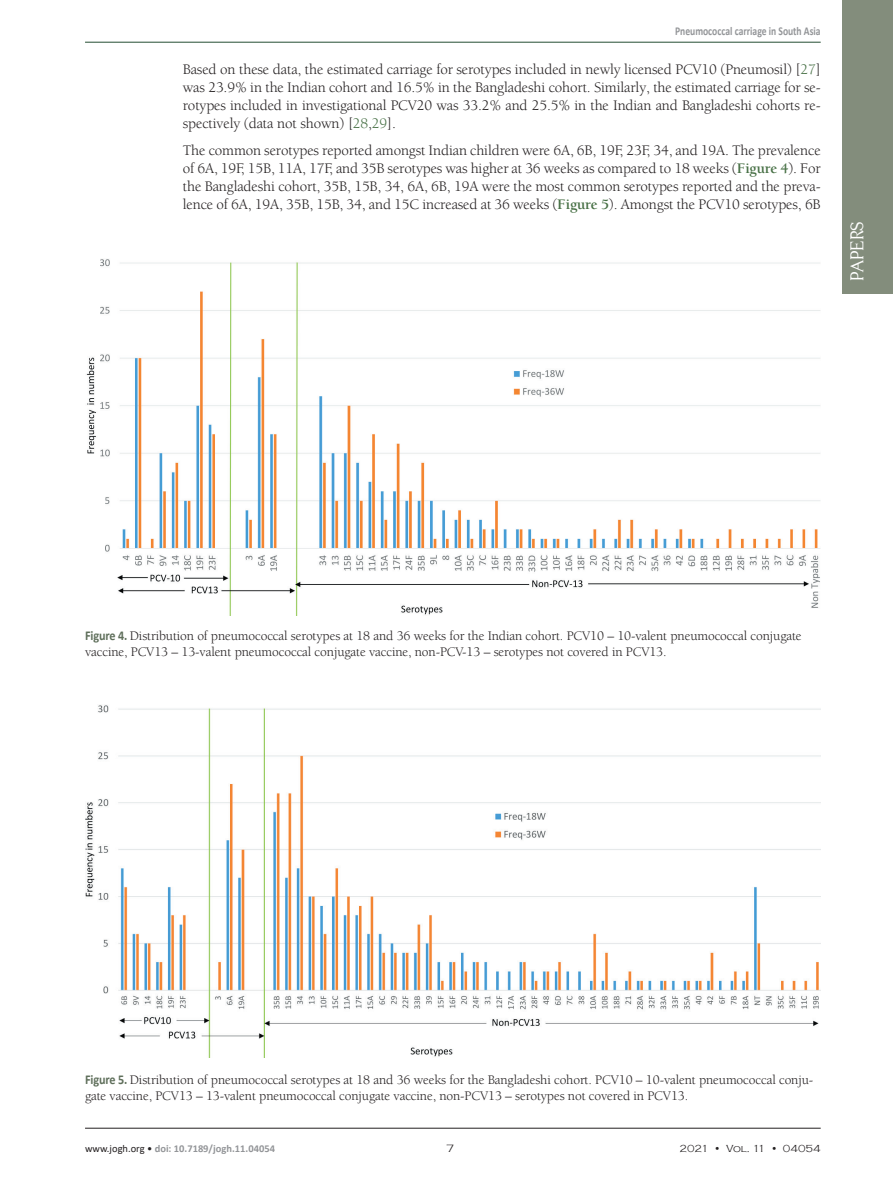
<style>
.page{position:relative;width:893px;height:1191px;background:#fff}
.page>*{position:absolute;margin:0;border:0;box-sizing:border-box;transform-origin:0 0}
.t1{font:18px "Centabel";color:#fff}
.Tekst_Osnovni{font:15px/18px "Berkeley Std";letter-spacing:-.01em;color:#231f20;text-align:justify}
.potpisi_slike{font:13.5px/15.8px "Berkeley Std";letter-spacing:-.01em;color:#231f20}
.t2{font:700 12px "Calibri";color:#939598;scale:.8 1}
.t3{font:300 10.95px "Copperplate Gothic";color:#231f20}
.t4{font:700 10.5px "Calibri";color:#939598}
.t5{font:300 10.5px "Copperplate Gothic";color:#231f20}
.s1{color:#477045}
.s2{font-weight:700;color:#477045}
.s3{font-family:"Calibri";font-weight:700;color:#5f6f5b}
.s4{font-weight:400;color:#231f20}
</style>
<div class="page">
<hr style="left:85px;top:1128px;width:736px;height:1px;background:#231f20">
<hr style="left:85px;top:42px;width:736px;height:1px;background:#244d32">
<div style="left:842px;top:0;width:51px;height:293px;background:#838d7c"></div>
<img style="left:86px;top:259px;width:735px;height:356px">
<img style="left:85px;top:705px;width:736px;height:353px">
<p class="t2" style="left:675px;top:22px;width:184px">Pneumococcal carriage in South Asia</p>
<p class="Tekst_Osnovni" style="left:183px;top:61px;width:639px">Based on these data, the estimated carriage for serotypes included in newly licensed PCV10 (Pneumosil) [<span class="s1">27</span>] was 23.9% in the Indian cohort and 16.5% in the Bangladeshi cohort. Similarly, the estimated carriage for se&shy;rotypes included in investigational PCV20 was 33.2% and 25.5% in the Indian and Bangladeshi cohorts re&shy;spectively (data not shown) [<span class="s1">28</span>,<span class="s1">29</span>].</p>
<p class="Tekst_Osnovni" style="left:183px;top:141px;width:639px">The common serotypes reported amongst Indian children were 6A, 6B, 19F, 23F, 34, and 19A. The prevalence of 6A, 19F, 15B, 11A, 17F, and 35B serotypes was higher at 36 weeks as compared to 18 weeks (<span class="s2">Figure 4</span>). For the Bangladeshi cohort, 35B, 15B, 34, 6A, 6B, 19A were the most common serotypes reported and the preva&shy;lence of 6A, 19A, 35B, 15B, 34, and 15C increased at 36 weeks (<span class="s2">Figure 5</span>). Amongst the PCV10 serotypes, 6B</p>
<p class="t1" style="left:846px;top:281px;width:61px;rotate:-90deg">PAPERS</p>
<p class="potpisi_slike" style="left:85px;top:628px;width:718px"><span class="s3">Figure 4.</span> Distribution of pneumococcal serotypes at 18 and 36 weeks for the Indian cohort. PCV10 – 10-valent pneumococcal conjugate vaccine, PCV13 – 13-valent pneumococcal conjugate vaccine, non-PCV-13 – serotypes not covered in PCV13.</p>
<p class="potpisi_slike" style="left:85px;top:1072px;width:730px"><span class="s3">Figure 5.</span> Distribution of pneumococcal serotypes at 18 and 36 weeks for the Bangladeshi cohort. PCV10 – 10-valent pneumococcal conju&shy;gate vaccine, PCV13 – 13-valent pneumococcal conjugate vaccine, non-PCV13 – serotypes not covered in PCV13.</p>
<p class="t4" style="left:85px;top:1141px;width:191px"><span class="s4">www.jogh.org •</span> doi: 10.7189/jogh.11.04054</p>
<p class="t3" style="left:447px;top:1142px;width:9px">7</p>
<p class="t5" style="left:679px;top:1142px;width:143px">2021 • Vol. 11 • 04054</p>
</div>
